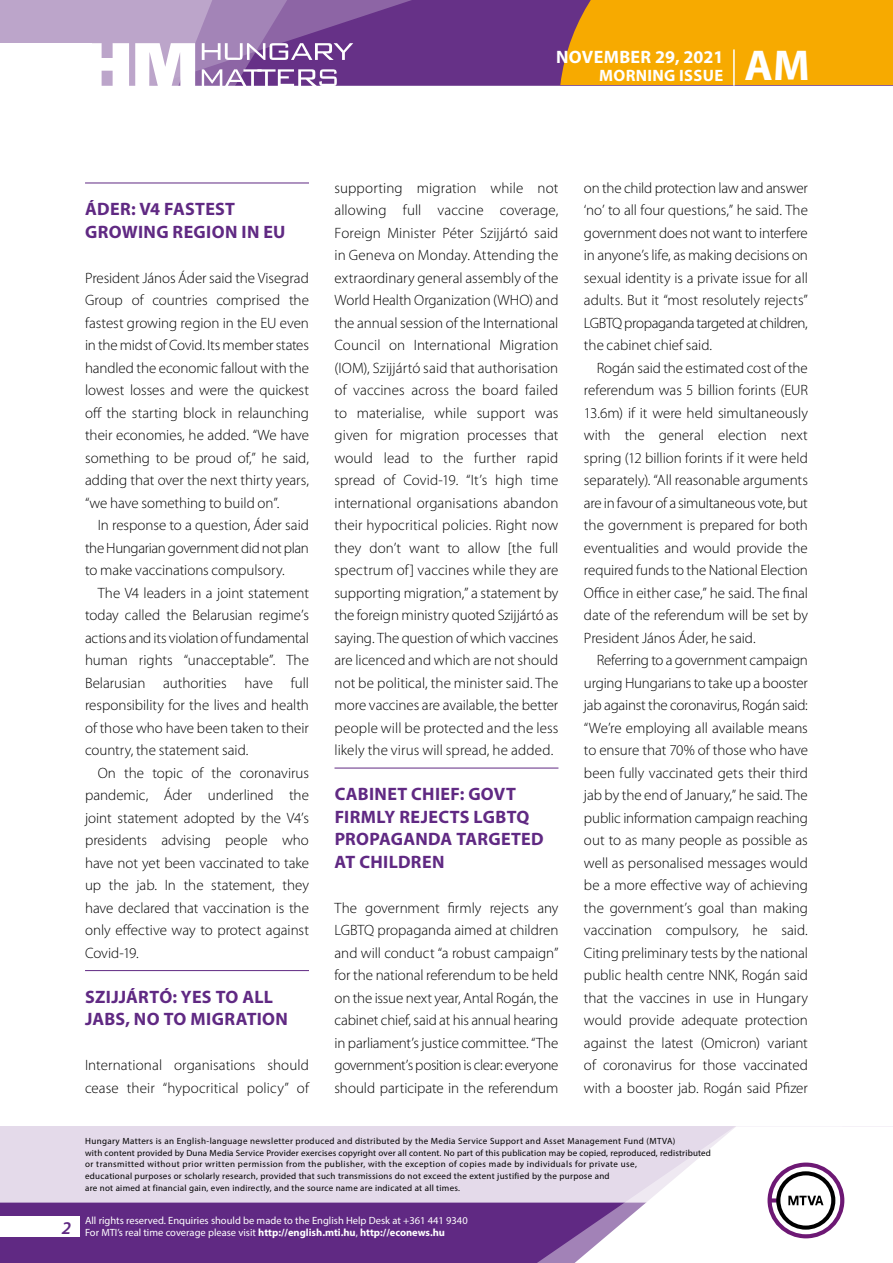
<style>
.page{position:relative;width:893px;height:1263px;background:#fff}
.page>*{position:absolute;margin:0;border:0;box-sizing:border-box;transform-origin:0 0}
.t1{font:700 43.35px "Myriad Pro";color:#fff}
.t2{font:700 18px/22.5px "Myriad Pro";letter-spacing:.01em;color:#602983}
.t3{font:700 18px "Myriad Pro";letter-spacing:.02em;color:#fff}
.t4{font:italic 600 18px "Myriad Pro";color:#602983}
.t5{font:700 16.5px "Myriad Pro";letter-spacing:.02em;color:#fff}
.t6{font:300 15px/22.5px "Myriad Pro";color:#000;text-align:justify}
.t7{font:10.5px/12px "Myriad Pro";color:#fff}
.t8{font:9px/12px "Myriad Pro";letter-spacing:.03em;color:#000}
.s1{font-weight:700}
</style>
<div class="page">
<div style="left:0;top:1126px;width:893px;height:137px;background:#e4daea"></div>
<div style="left:0;top:1202px;width:506px;height:61px;background:#602983"></div>
<svg style="left:506px;top:1202px;width:69px;height:61px;background:#69358a"></svg>
<svg style="left:575px;top:1126px;width:318px;height:137px"></svg>
<div style="left:0;top:1216px;width:79px;height:20px;background:#fff"></div>
<div style="left:0;top:0;width:893px;height:85px;background:#663187"></div>
<div style="left:560px;top:0;width:333px;height:85px;background:#f7aa00"></div>
<hr style="left:733px;top:49px;width:2px;height:37px;background:#fff">
<svg style="left:0;top:0;width:479px;height:86px"></svg>
<hr style="left:85px;top:183px;width:224px;height:1px;background:#602983">
<hr style="left:85px;top:970px;width:224px;height:1px;background:#602983">
<hr style="left:334px;top:768px;width:224px;height:1px;background:#602983">
<p class="t3" style="left:556px;top:45px;width:169px">NOVEMBER 29, 2021</p>
<p class="t5" style="left:599px;top:65px;width:125px">MORNING ISSUE</p>
<h1 class="t1" style="left:745px;top:37px;width:67px">AM</h1>
<p class="t2" style="left:85px;top:197px;width:151px">ÁDER: V4 FASTEST<br>GRO</p>
<p class="t2" style="left:122px;top:220px;width:62px">WING REGIO</p>
<p class="t2" style="left:225px;top:220px;width:50px">N IN EU</p>
<p class="t6" style="left:85px;top:266px;width:225px">President János Áder said the Visegrad Group of countries comprised the fastest growing region in the EU even in the midst of Covid. Its member states handled the economic fallout with the lowest losses and were the quickest off the starting block in relaunching their economies, he added. “We have something to be proud of,” he said, adding that over the next thirty years, “we have something to build on”.</p>
<p class="t6" style="left:85px;top:514px;width:225px;text-indent:13px">In response to a question, Áder said the Hungarian government did not plan to make vaccinations compulsory.</p>
<p class="t6" style="left:85px;top:581px;width:225px;text-indent:13px">The V4 leaders in a joint statement today called the Belarusian regime’s actions and its violation of fundamental human rights “unacceptable”. The Belarusian authorities have full responsibility for the lives and health of those who have been taken to their country, the statement said.</p>
<p class="t6" style="left:85px;top:761px;width:225px;text-indent:13px">On the topic of the coronavirus pandemic, Áder underlined the joint statement adopted by the V4’s presidents advising people who have not yet been vaccinated to take up the jab. In the statement, they have declared that vaccination is the only effective way to protect against Covid-19.</p>
<p class="t2" style="left:85px;top:985px;width:189px">SZIJJÁRTÓ: YES TO ALL<br>JABS, NO TO MIGR</p>
<p class="t2" style="left:236px;top:1007px;width:54px">ATION</p>
<p class="t6" style="left:85px;top:1054px;width:225px">International organisations should cease their “hypocritical policy” of</p>
<p class="t6" style="left:334px;top:176px;width:225px">supporting migration while not allowing full vaccine coverage, Foreign Minister Péter Szijjártó said in Geneva on Monday. Attending the extraordinary general assembly of the World Health Organization (WHO) and the annual session of the International Council on International Migration (IOM), Szijjártó said that authorisation of vaccines across the board failed to materialise, while support was given for migration processes that would lead to the further rapid spread of Covid-19. “It’s high time international organisations abandon their hypocritical policies. Right now they don’t want to allow [the full spectrum of] vaccines while they are supporting migration,” a statement by the foreign ministry quoted Szijjártó as saying. The question of which vaccines are licenced and which are not should not be political, the minister said. The more vaccines are available, the better people will be protected and the less likely the virus will spread, he added.</p>
<p class="t2" style="left:335px;top:782px;width:147px">CABI NET CHIEF: GOV</p>
<p class="t2" style="left:335px;top:782px;width:196px;text-indent:171px">T<br>FIRM LY REJECTS LGBTQ<br>PROPAGANDA TARGE</p>
<p class="t2" style="left:511px;top:827px;width:34px">TED</p>
<p class="t2" style="left:335px;top:850px;width:111px">AT CHILDREN</p>
<p class="t6" style="left:334px;top:896px;width:225px">The government firmly rejects any LGBTQ propaganda aimed at children and will conduct “a robust campaign” for the national referendum to be held on the issue next year, Antal Rogán, the cabinet chief, said at his annual hearing in parliament’s justice committee. “The government’s position is clear: everyone should participate in the referendum</p>
<p class="t6" style="left:584px;top:176px;width:225px">on the child protection law and answer ‘no’ to all four questions,” he said. The government does not want to interfere in anyone’s life, as making decisions on sexual identity is a private issue for all adults. But it “most resolutely rejects” LGBTQ propaganda targeted at children, the cabinet chief said.</p>
<p class="t6" style="left:584px;top:356px;width:225px;text-indent:13px">Rogán said the estimated cost of the referendum was 5 billion forints (EUR 13.6m) if it were held simultaneously with the general election next spring (12 billion forints if it were held separately). “All reasonable arguments are in favour of a simultaneous vote, but the government is prepared for both eventualities and would provide the required funds to the National Election Office in either case,” he said. The final date of the referendum will be set by President János Áder, he said.</p>
<p class="t6" style="left:584px;top:649px;width:225px;text-indent:13px">Referring to a government campaign urging Hungarians to take up a booster jab against the coronavirus, Rogán said: “We’re employing all available means to ensure that 70% of those who have been fully vaccinated gets their third jab by the end of January,” he said. The public information campaign reaching out to as many people as possible as well as personalised messages would be a more effective way of achieving the government’s goal than making vaccination compulsory, he said.<br>Citing preliminary tests by the national public health centre NNK, Rogán said that the vaccines in use in Hungary would provide adequate protection against the latest (Omicron) variant of coronavirus for those vaccinated with a booster jab. Rogán said Pfizer</p>
<p class="t4" style="left:62px;top:1217px;width:11px">2</p>
<p class="t8" style="left:85px;top:1134px;width:627px">Hungary Matters is an English-language newsletter produced and distributed by the Media Service Support and Asset Management Fund (MTVA)<br>with content provided by Duna Media Service Provider exercises copyright over all content. No part of this publication may be copied, reproduced, redistributed or transmitted without prior written permission from the publisher, with the exception of copies made by individuals for private use,<br>educational purposes or scholarly research, provided that such transmissions do not exceed the extent justified by the purpose and<br>are not aimed at financial gain, even indirectly, and the source name are indicated at all times.</p>
<p class="t7" style="left:85px;top:1214px;width:384px">All rights reserved. Enquiries should be made to the English Help Desk at +361 441 9340<br>For MTI’s real time coverage please visit <span class="s1">HTTP://ENGLISH.MTI.HU</span>, <span class="s1">HTTP://ECONEWS.HU</span></p>
</div>
